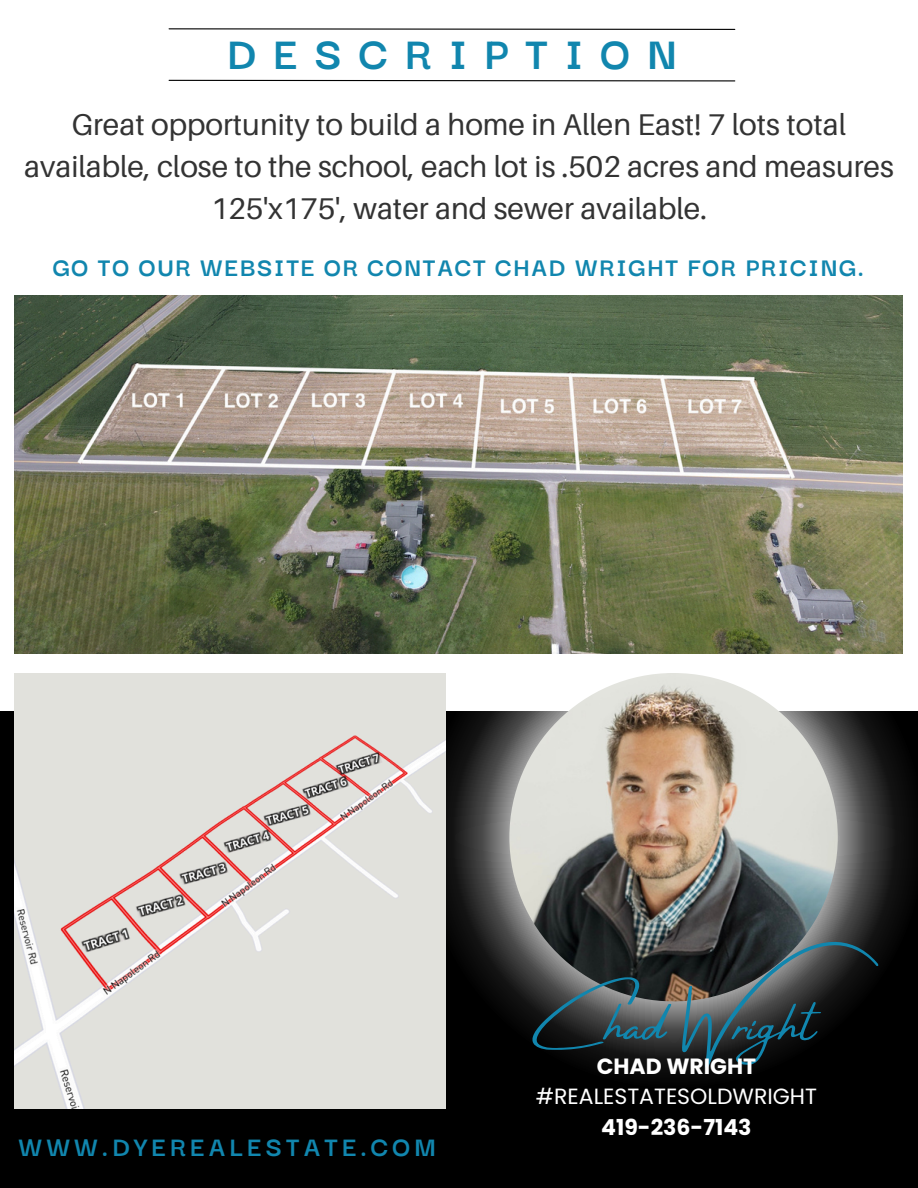
<style>
.page{position:relative;width:918px;height:1188px;background:#fff}
.page>*{position:absolute;margin:0;border:0;box-sizing:border-box;transform-origin:0 0}
.t1{font:53.7px "Amsterdam Four";color:#1186ae}
.t2{font:700 48.6px "Darker Grotesque";letter-spacing:.35em;color:#1186ae}
.t3{font:30px/41.7px "Aileron";color:#333;text-align:center}
.t4{font:700 29.1px "Darker Grotesque";letter-spacing:.14em;color:#1186ae}
.t5{font:700 27.6px "Darker Grotesque";letter-spacing:.06em;color:#1186ae}
.t6{font:700 22.05px "Poppins";color:#fff}
.t7{font:22.05px "Poppins";color:#fff}
</style>
<div class="page">
<div style="left:0;top:711px;width:918px;height:477px;background:#000"></div>
<svg style="left:422px;top:653px;width:487px;height:420px"></svg>
<img style="left:509px;top:673px;width:329px;height:328px;border-radius:50%">
<img style="left:15px;top:296px;width:888px;height:357px">
<img style="left:15px;top:673px;width:431px;height:435px">
<svg style="left:168px;top:28px;width:568px;height:2px"></svg>
<svg style="left:168px;top:79px;width:568px;height:3px"></svg>
<p class="t2" style="left:227px;top:18px;width:451px">DESCRIPTION</p>
<p class="t3" style="left:24px;top:103px;width:871px">Great opportunity to build a home in Allen East! 7 lots total available, close to the school, each lot is .502 acres and measures<br>125'x175', water and sewer available.</p>
<p class="t5" style="left:53px;top:247px;width:813px">GO TO OUR WEBSITE OR CONTACT CHAD WRIGHT FOR PRICING.</p>
<p class="t4" style="left:18px;top:1125px;width:419px">WWW.DYEREALESTATE.COM</p>
<p class="t1" style="left:531px;top:995px;width:352px">Chad Wright</p>
<h2 class="t6" style="left:597px;top:1051px;width:161px">CHAD WRIGHT</h2>
<p class="t7" style="left:536px;top:1081px;width:283px">#REALESTATESOLDWRIGHT</p>
<h3 class="t6" style="left:601px;top:1112px;width:152px">419-236-7143</h3>
</div>
